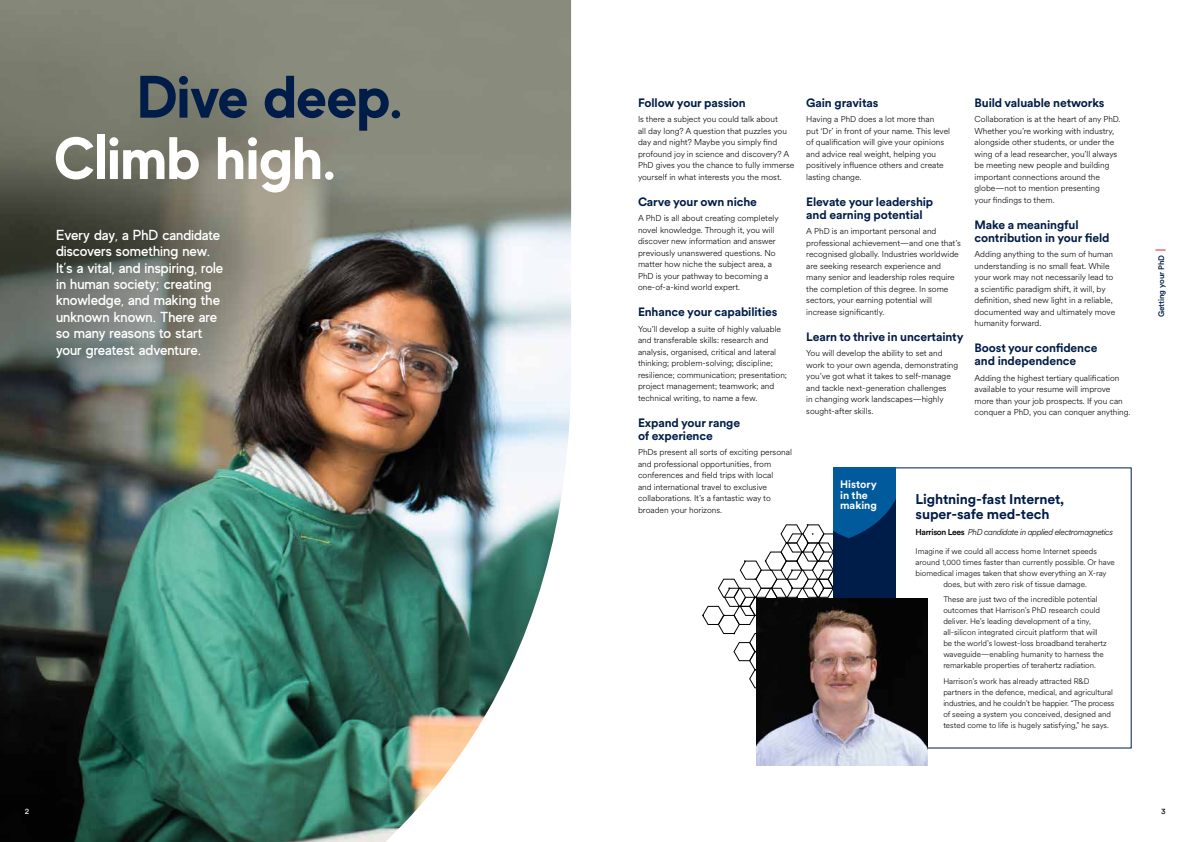
<style>
.page{position:relative;width:1191px;height:842px;background:#fff}
.page>*{position:absolute;margin:0;border:0;box-sizing:border-box;transform-origin:0 0}
.t1{font:700 59.8px "MADE Evolve Sans";color:#fff}
.t2{font:700 59.8px "MADE Evolve Sans";color:#001c48}
.t3{font:500 14.5px/16.4px "MADE Evolve Sans";letter-spacing:-.005em;color:#fff}
.t4{font:700 14px/15px "Circular XX";letter-spacing:-.01em;color:#001c48}
.t5{font:700 12px/13px "Circular XX";letter-spacing:-.01em;color:#001c48}
.t6{font:700 10.7px/10.7px "Circular XX";color:#fff}
.t7{font:300 8.5px/11.5px "Circular XX";color:#000}
.t8{font:italic 300 8.5px "Circular XX";letter-spacing:-.04em;color:#000}
.t9{font:300 8px/11px "Circular XX";color:#000}
.t10{font:500 8px "Circular XX";letter-spacing:-.01em;color:#001c48}
.t11{font:8px "Circular XX";color:#fff}
.t12{font:8px "Circular XX";color:#000}
.s1{font-weight:500;font-style:normal}
</style>
<div class="page">
<img style="left:0;top:0;width:126px;height:842px">
<img style="left:126px;top:0;width:1040px;height:842px">
<div style="left:891px;top:468px;width:240px;height:280px;background:#fff"></div>
<svg style="left:702px;top:468px;width:193px;height:229px"></svg>
<img style="left:756px;top:598px;width:171px;height:168px">
<h1 class="t2" style="left:137px;top:59px;width:267px">Dive deep.</h1>
<h1 class="t1" style="left:54px;top:120px;width:283px">Climb high.</h1>
<h2 class="t3" style="left:56px;top:226px;width:169px">Every day, a PhD candidate discovers something new.<br>It’s a vital, and inspiring, role in human society; creating knowledge, and making the unknown known. There are so many reasons to start your greatest adventure.</h2>
<h3 class="t5" style="left:638px;top:95px;width:109px">Follow your passion</h3>
<p class="t7" style="left:638px;top:113px;width:158px">Is there a subject you could talk about<br>all day long? A question that puzzles you day and night? Maybe you simply find profound joy in science and discovery? A PhD gives you the chance to fully immerse yourself in what interests you the most.</p>
<h3 class="t5" style="left:638px;top:194px;width:120px">Carve your own niche</h3>
<p class="t7" style="left:638px;top:212px;width:142px">A PhD is all about creating completely novel knowledge. Through it, you will discover new information and answer previously unanswered questions. No matter how niche the subject area, a PhD is your pathway to becoming a one-of-a-kind world expert.</p>
<h3 class="t5" style="left:638px;top:305px;width:141px">Enhance your capabilities</h3>
<p class="t7" style="left:638px;top:323px;width:150px">You’ll develop a suite of highly valuable and transferable skills: research and analysis, organised, critical and lateral thinking; problem-solving; discipline; resilience; communication; presentation; project management; teamwork; and technical writing, to name a few.</p>
<h3 class="t5" style="left:638px;top:415px;width:104px">Expand your range of experience</h3>
<p class="t7" style="left:638px;top:446px;width:155px">PhDs present all sorts of exciting personal and professional opportunities, from conferences and field trips with local<br>and international travel to exclusive collaborations. It’s a fantastic way to broaden your horizons.</p>
<h3 class="t5" style="left:806px;top:95px;width:74px">Gain gravitas</h3>
<p class="t7" style="left:806px;top:113px;width:145px">Having a PhD does a lot more than<br>put ‘Dr’ in front of your name. This level of qualification will give your opinions and advice real weight, helping you positively influence others and create lasting change.</p>
<h3 class="t5" style="left:806px;top:194px;width:128px">Elevate your leadership and earning potential</h3>
<p class="t7" style="left:806px;top:225px;width:156px">A PhD is an important personal and professional achievement—and one that’s recognised globally. Industries worldwide are seeking research experience and many senior and leadership roles require the completion of this degree. In some sectors, your earning potential will increase significantly.</p>
<h3 class="t5" style="left:806px;top:329px;width:159px">Learn to thrive in uncertainty</h3>
<p class="t7" style="left:806px;top:347px;width:153px">You will develop the ability to set and work to your own agenda, demonstrating you’ve got what it takes to self-manage and tackle next-generation challenges<br>in changing work landscapes—highly sought-after skills.</p>
<h3 class="t5" style="left:974px;top:95px;width:131px">Build valuable networks</h3>
<p class="t7" style="left:974px;top:113px;width:148px">Collaboration is at the heart of any PhD.<br>Whether you’re working with industry, alongside other students, or under the wing of a lead researcher, you’ll always be meeting new people and building important connections around the globe—not to mention presenting<br>your findings to them.</p>
<h3 class="t5" style="left:974px;top:217px;width:136px">Make a meaningful contribution in your field</h3>
<p class="t7" style="left:974px;top:248px;width:142px">Adding anything to the sum of human understanding is no small feat. While your work may not necessarily lead to a scientific paradigm shift, it will, by definition, shed new light in a reliable, documented way and ultimately move humanity forward.</p>
<h3 class="t5" style="left:974px;top:341px;width:124px">Boost your confidence and independence</h3>
<p class="t7" style="left:974px;top:372px;width:157px">Adding the highest tertiary qualification available to your resume will improve more than your job prospects. If you can conquer a PhD, you can conquer anything.</p>
<p class="t6" style="left:840px;top:478px;width:38px">History in the making</p>
<h3 class="t4" style="left:915px;top:491px;width:150px">Lightning-fast Internet, super-safe med-tech</h3>
<p class="t8" style="left:915px;top:526px;width:199px"><span class="s1">Harrison Lees</span> PhD candidate in applied electromagnetics</p>
<p class="t9" style="left:915px;top:545px;width:183px">Imagine if we could all access home Internet speeds</p>
<p class="t9" style="left:915px;top:556px;width:201px">around 1,000 times faster than currently possible. Or have</p>
<p class="t9" style="left:915px;top:567px;width:192px">biomedical images taken that show everything an X-ray</p>
<p class="t9" style="left:943px;top:578px;width:145px">does, but with zero risk of tissue damage.</p>
<p class="t9" style="left:943px;top:594px;width:165px">These are just two of the incredible potential outcomes that Harrison’s PhD research could deliver. He’s leading development of a tiny, all-silicon integrated circuit platform that will be the world’s lowest-loss broadband terahertz waveguide—enabling humanity to harness the remarkable properties of terahertz radiation.</p>
<p class="t9" style="left:943px;top:675px;width:172px">Harrison’s work has already attracted R&amp;D partners in the defence, medical, and agricultural industries, and he couldn’t be happier. “The process of seeing a system you conceived, designed and tested come to life is hugely satisfying,” he says.</p>
<p class="t10" style="left:1155px;top:317px;width:63px;rotate:-90deg">Getting your PhD</p>
<p class="t11" style="left:25px;top:805px;width:6px">2</p>
<p class="t12" style="left:1161px;top:805px;width:6px">3</p>
</div>
